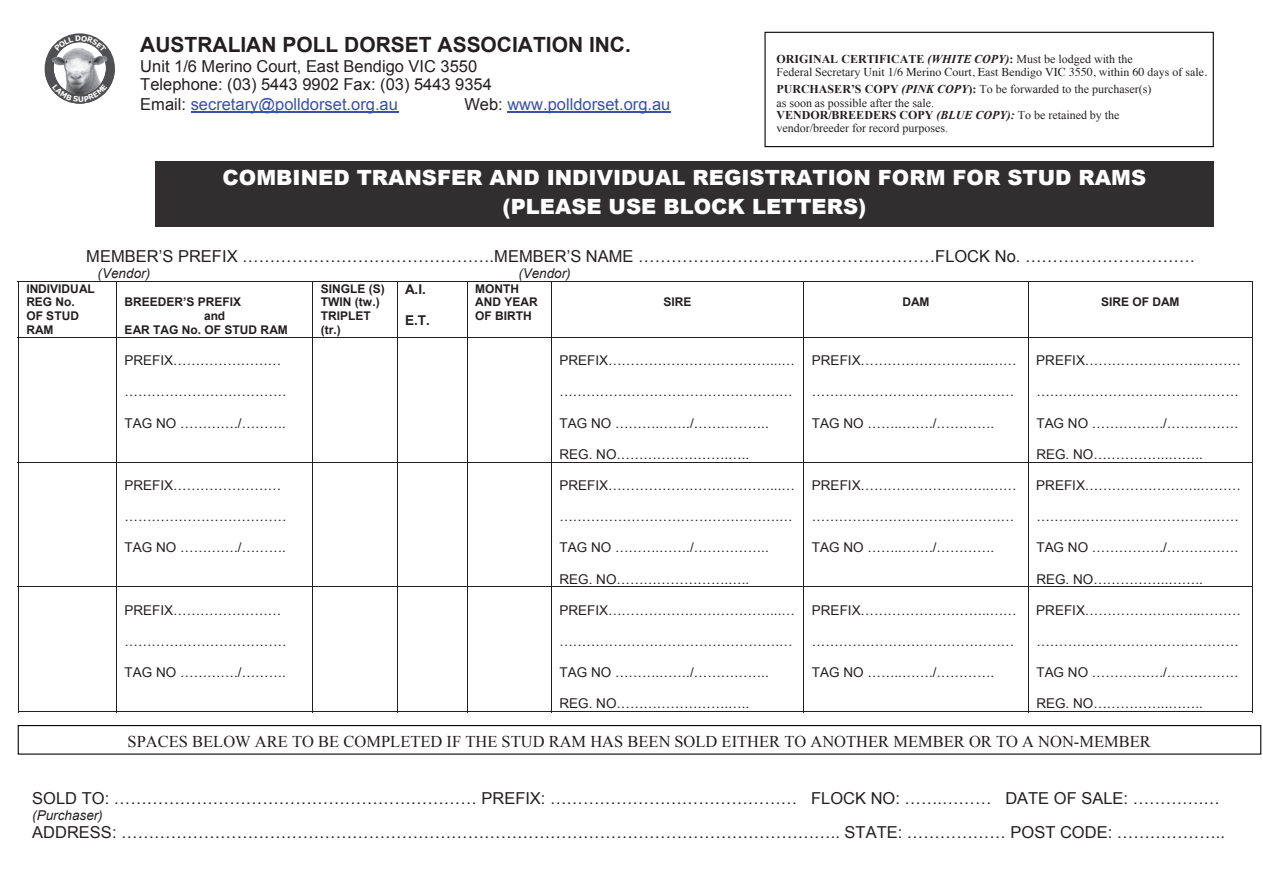
<style>
.page{position:relative;width:1263px;height:893px;background:#fff}
.page>*{position:absolute;margin:0;border:0;box-sizing:border-box;transform-origin:0 0}
.t1{font:900 21px/29.4px "Arial";color:#fff;text-align:center}
.t2{font:700 21px "Arial";color:#231f20}
.t3{font:16.5px/18.5px "Arial";color:#231f20}
.t4{font:16.5px "Times New Roman";color:#231f20}
.t5{font:16.5px "Arial";color:#3853a3}
.t6{font:13.5px "Arial";color:#231f20}
.t7{font:italic 13.5px "Arial";color:#231f20}
.t8{font:700 13.5px "Arial";color:#231f20}
.t9{font:12px/13.6px "Times New Roman";color:#231f20}
.t10{font:700 12px/13.8px "Arial";color:#231f20}
.t11{font:12px "Times";color:#231f20}
.t12{font:700 12px "Times New Roman";color:#231f20}
.s1{font-style:italic}
.s2{font-weight:400}
.s3{font-family:"Times New Roman"}
.s4{font-weight:700}
.s5{font-weight:700;font-style:italic}
.s6{color:#231f20}
</style>
<div class="page">
<div style="left:764px;top:32px;width:450px;height:115px;border:1px solid #040504"></div>
<hr style="left:191px;top:111px;width:207px;height:2px;background:#3853a3">
<hr style="left:507px;top:111px;width:164px;height:2px;background:#3853a3">
<div style="left:155px;top:162px;width:1059px;height:29px;background:#302e2f"></div>
<div style="left:155px;top:191px;width:1059px;height:36px;background:#302e2f"></div>
<hr style="left:18px;top:281px;width:1235px;height:1px;background:#231f20">
<hr style="left:18px;top:281px;width:1px;height:56px;background:#231f20">
<hr style="left:116px;top:281px;width:1px;height:56px;background:#231f20">
<hr style="left:312px;top:281px;width:1px;height:56px;background:#231f20">
<hr style="left:397px;top:281px;width:1px;height:56px;background:#231f20">
<hr style="left:467px;top:281px;width:1px;height:56px;background:#231f20">
<hr style="left:551px;top:281px;width:1px;height:56px;background:#231f20">
<hr style="left:803px;top:281px;width:1px;height:56px;background:#231f20">
<hr style="left:1028px;top:281px;width:1px;height:56px;background:#231f20">
<hr style="left:1252px;top:281px;width:1px;height:56px;background:#231f20">
<hr style="left:18px;top:337px;width:1235px;height:1px;background:#231f20">
<hr style="left:18px;top:337px;width:1px;height:125px;background:#231f20">
<hr style="left:116px;top:337px;width:1px;height:125px;background:#231f20">
<hr style="left:312px;top:337px;width:1px;height:125px;background:#231f20">
<hr style="left:397px;top:337px;width:1px;height:125px;background:#231f20">
<hr style="left:467px;top:337px;width:1px;height:125px;background:#231f20">
<hr style="left:551px;top:337px;width:1px;height:125px;background:#231f20">
<hr style="left:803px;top:337px;width:1px;height:125px;background:#231f20">
<hr style="left:1028px;top:337px;width:1px;height:125px;background:#231f20">
<hr style="left:1252px;top:337px;width:1px;height:125px;background:#231f20">
<hr style="left:18px;top:462px;width:1235px;height:1px;background:#231f20">
<hr style="left:18px;top:462px;width:1px;height:125px;background:#231f20">
<hr style="left:116px;top:462px;width:1px;height:125px;background:#231f20">
<hr style="left:312px;top:462px;width:1px;height:125px;background:#231f20">
<hr style="left:397px;top:462px;width:1px;height:125px;background:#231f20">
<hr style="left:467px;top:462px;width:1px;height:125px;background:#231f20">
<hr style="left:551px;top:462px;width:1px;height:125px;background:#231f20">
<hr style="left:803px;top:462px;width:1px;height:125px;background:#231f20">
<hr style="left:1028px;top:462px;width:1px;height:125px;background:#231f20">
<hr style="left:1252px;top:462px;width:1px;height:125px;background:#231f20">
<hr style="left:18px;top:587px;width:1235px;height:1px;background:#231f20">
<hr style="left:18px;top:587px;width:1px;height:125px;background:#231f20">
<hr style="left:18px;top:712px;width:98px;height:1px;background:#231f20">
<hr style="left:116px;top:587px;width:1px;height:125px;background:#231f20">
<hr style="left:117px;top:712px;width:195px;height:1px;background:#231f20">
<hr style="left:312px;top:587px;width:1px;height:125px;background:#231f20">
<hr style="left:313px;top:712px;width:84px;height:1px;background:#231f20">
<hr style="left:397px;top:587px;width:1px;height:125px;background:#231f20">
<hr style="left:397px;top:712px;width:70px;height:1px;background:#231f20">
<hr style="left:467px;top:587px;width:1px;height:125px;background:#231f20">
<hr style="left:467px;top:712px;width:84px;height:1px;background:#231f20">
<hr style="left:551px;top:587px;width:1px;height:125px;background:#231f20">
<hr style="left:552px;top:712px;width:251px;height:1px;background:#231f20">
<hr style="left:803px;top:587px;width:1px;height:125px;background:#231f20">
<hr style="left:804px;top:712px;width:224px;height:1px;background:#231f20">
<hr style="left:1028px;top:587px;width:1px;height:125px;background:#231f20">
<hr style="left:1028px;top:712px;width:224px;height:1px;background:#231f20">
<hr style="left:1252px;top:587px;width:1px;height:125px;background:#231f20">
<div style="left:18px;top:725px;width:1243px;height:30px;border:1px solid #040504"></div>
<svg style="left:45px;top:33px;width:70px;height:71px"></svg>
<h1 class="t2" style="left:140px;top:31px;width:492px">AUSTRALIAN POLL DORSET ASSOCIATION INC.</h1>
<p class="t3" style="left:140px;top:57px;width:353px">Unit 1/6 Merino Court, East Bendigo VIC 3550<br>Telephone: (03) 5443 9902 Fax: (03) 5443 9354</p>
<p class="t12" style="left:776px;top:51px;width:358px">ORIGINAL CERTIFICATE <span class="s1">(WHITE COPY)</span>: <span class="s2">Must be lodged with the</span></p>
<p class="t11" style="left:776px;top:61px;width:432px"><span class="s3">Federal Secretary</span> Unit 1/6 Merino Court, East Bendigo VIC 3550, within 60 days of sale.</p>
<p class="t9" style="left:776px;top:82px;width:376px"><span class="s4">PURCHASER’S COPY</span> <span class="s5">(PINK COPY</span><span class="s4">):</span> To be forwarded to the purchaser(s) as soon as possible after the sale.</p>
<p class="t9" style="left:776px;top:109px;width:345px;line-height:12.6px"><span class="s4">VENDOR/BREEDERS COPY</span> <span class="s5">(BLUE COPY):</span> To be retained by the vendor/breeder for record purposes.</p>
<p class="t5" style="left:140px;top:93px;width:259px"><span class="s6">Email:</span> secretary@polldorset.org.au</p>
<p class="t5" style="left:464px;top:93px;width:208px"><span class="s6">Web:</span> www.polldorset.org.au</p>
<h1 class="t1" style="left:223px;top:162px;width:925px">COMBINED TRANSFER AND INDIVIDUAL REGISTRATION FORM FOR STUD RAMS (PLEASE USE BLOCK LETTERS)</h1>
<p class="t3" style="left:86px;top:247px;width:1110px">MEMBER’S PREFIX ……………………………………….MEMBER’S NAME ………………………………………………FLOCK No. ………………………….</p>
<p class="t7" style="left:98px;top:264px;width:54px">(Vendor)</p>
<p class="t7" style="left:518px;top:264px;width:54px">(Vendor)</p>
<p class="t10" style="left:26px;top:282px;width:70px">INDIVIDUAL<br>REG No.<br>OF STUD<br>RAM</p>
<p class="t10" style="left:321px;top:282px;width:65px">SINGLE (S)<br>TWIN (tw.)<br>TRIPLET (tr.)</p>
<p class="t8" style="left:405px;top:280px;width:22px">A.I.</p>
<p class="t10" style="left:475px;top:282px;width:64px">MONTH<br>AND YEAR<br>OF BIRTH</p>
<p class="t10" style="left:125px;top:296px;width:118px">BREEDER’S PREFIX</p>
<p class="t10" style="left:204px;top:309px;width:23px">and</p>
<p class="t10" style="left:125px;top:323px;width:165px">EAR TAG No. OF STUD RAM</p>
<p class="t10" style="left:663px;top:296px;width:29px">SIRE</p>
<p class="t10" style="left:902px;top:296px;width:29px">DAM</p>
<p class="t10" style="left:1101px;top:296px;width:80px">SIRE OF DAM</p>
<p class="t8" style="left:405px;top:311px;width:26px">E.T.</p>
<p class="t6" style="left:125px;top:352px;width:158px">PREFIX……………………</p>
<p class="t6" style="left:125px;top:383px;width:164px">………………………………</p>
<p class="t6" style="left:125px;top:414px;width:163px">TAG NO …………./……….</p>
<p class="t6" style="left:125px;top:477px;width:158px">PREFIX……………………</p>
<p class="t6" style="left:125px;top:508px;width:164px">………………………………</p>
<p class="t6" style="left:125px;top:539px;width:163px">TAG NO …………./……….</p>
<p class="t6" style="left:559px;top:352px;width:237px">PREFIX………………………………...…</p>
<p class="t6" style="left:559px;top:383px;width:235px">………………………………………….…</p>
<p class="t6" style="left:559px;top:414px;width:211px">TAG NO ……….……./……………..</p>
<p class="t6" style="left:559px;top:445px;width:191px">REG. NO…………………….…..</p>
<p class="t6" style="left:559px;top:477px;width:237px">PREFIX………………………………...…</p>
<p class="t6" style="left:559px;top:508px;width:235px">………………………………………….…</p>
<p class="t6" style="left:559px;top:539px;width:211px">TAG NO ……….……./……………..</p>
<p class="t6" style="left:559px;top:570px;width:191px">REG. NO…………………….…..</p>
<p class="t6" style="left:812px;top:352px;width:206px">PREFIX………………………..……</p>
<p class="t6" style="left:812px;top:383px;width:204px">………………………………………</p>
<p class="t6" style="left:812px;top:414px;width:184px">TAG NO ……..……./………….</p>
<p class="t6" style="left:812px;top:477px;width:206px">PREFIX………………………..……</p>
<p class="t6" style="left:812px;top:508px;width:204px">………………………………………</p>
<p class="t6" style="left:812px;top:539px;width:184px">TAG NO ……..……./………….</p>
<p class="t6" style="left:1036px;top:352px;width:206px">PREFIX……………………..………</p>
<p class="t6" style="left:1036px;top:383px;width:204px">………………………………………</p>
<p class="t6" style="left:1036px;top:414px;width:203px">TAG NO ……………./…………….</p>
<p class="t6" style="left:1036px;top:445px;width:168px">REG. NO……………..……..</p>
<p class="t6" style="left:1036px;top:477px;width:206px">PREFIX……………………..………</p>
<p class="t6" style="left:1036px;top:508px;width:204px">………………………………………</p>
<p class="t6" style="left:1036px;top:539px;width:203px">TAG NO ……………./…………….</p>
<p class="t6" style="left:1036px;top:570px;width:168px">REG. NO……………..……..</p>
<p class="t6" style="left:125px;top:602px;width:158px">PREFIX……………………</p>
<p class="t6" style="left:125px;top:633px;width:164px">………………………………</p>
<p class="t6" style="left:125px;top:664px;width:163px">TAG NO …………./……….</p>
<p class="t6" style="left:1036px;top:602px;width:206px">PREFIX……………………..………</p>
<p class="t6" style="left:1036px;top:633px;width:204px">………………………………………</p>
<p class="t6" style="left:1036px;top:664px;width:203px">TAG NO ……………./…………….</p>
<p class="t6" style="left:1036px;top:695px;width:168px">REG. NO……………..……..</p>
<p class="t4" style="left:128px;top:730px;width:1025px">SPACES BELOW ARE TO BE COMPLETED IF THE STUD RAM HAS BEEN SOLD EITHER TO ANOTHER MEMBER OR TO A NON-MEMBER</p>
<p class="t6" style="left:559px;top:602px;width:237px">PREFIX………………………………...…</p>
<p class="t6" style="left:559px;top:633px;width:235px">………………………………………….…</p>
<p class="t6" style="left:559px;top:664px;width:211px">TAG NO ……….……./……………..</p>
<p class="t6" style="left:559px;top:695px;width:191px">REG. NO…………………….…..</p>
<p class="t6" style="left:812px;top:602px;width:206px">PREFIX………………………..……</p>
<p class="t6" style="left:812px;top:633px;width:204px">………………………………………</p>
<p class="t6" style="left:812px;top:664px;width:184px">TAG NO ……..……./………….</p>
<p class="t3" style="left:32px;top:789px;width:1189px">SOLD TO: ………………………………………………………… PREFIX: ……………………………………… FLOCK NO: …….……… DATE OF SALE: ………….…</p>
<p class="t7" style="left:32px;top:806px;width:72px">(Purchaser)</p>
<p class="t3" style="left:32px;top:823px;width:1194px">ADDRESS: ………………………………………………………………………………………………………………….. STATE: ……………… POST CODE: ………………..</p>
</div>
